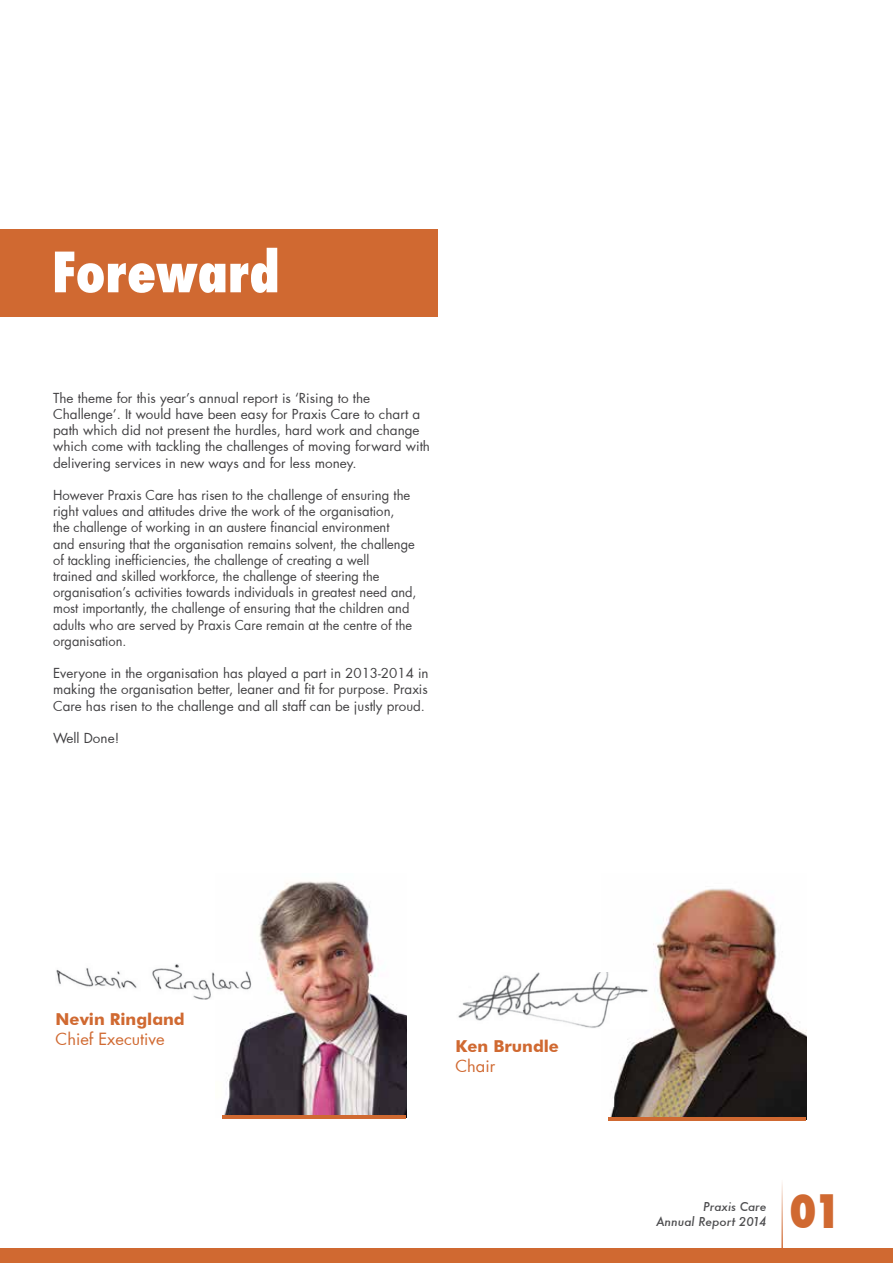
<style>
.page{position:relative;width:893px;height:1263px;background:#fff}
.page>*{position:absolute;margin:0;border:0;box-sizing:border-box;transform-origin:0 0}
.t1{font:800 condensed 54px "Futura";color:#fff}
.t2{font:800 condensed 45px "Futura";color:#d06931}
.t3{font:700 16.5px "Futura BT";color:#d06931}
.t4{font:16.5px "Futura";color:#d06931}
.t5{font:13.5px/16.2px "Futura";color:#414042}
.t6{font:italic 500 12px/14.4px "Futura";color:#4d4d4f;text-align:right}
</style>
<div class="page">
<img style="left:608px;top:888px;width:198px;height:231px">
<div style="left:0;top:230px;width:437px;height:87px;background:#d06931"></div>
<img style="left:458px;top:972px;width:190px;height:56px">
<div style="left:0;top:1248px;width:893px;height:15px;background:#d06931"></div>
<hr style="left:781px;top:1179px;width:2px;height:72px;background:#d06931">
<img style="left:224px;top:881px;width:182px;height:234px">
<hr style="left:222px;top:1115px;width:184px;height:4px;background:#d06931">
<hr style="left:609px;top:1117px;width:197px;height:4px;background:#d06931">
<img style="left:56px;top:963px;width:196px;height:37px">
<h1 class="t1" style="left:52px;top:235px;width:229px">Foreward</h1>
<p class="t5" style="left:53px;top:390px;width:378px">The theme for this year’s annual report is ‘Rising to the Challenge’. It would have been easy for Praxis Care to chart a path which did not present the hurdles, hard work and change which come with tackling the challenges of moving forward with delivering services in new ways and for less money.</p>
<p class="t5" style="left:53px;top:487px;width:365px">However Praxis Care has risen to the challenge of ensuring the right values and attitudes drive the work of the organisation,<br>the challenge of working in an austere financial environment<br>and ensuring that the organisation remains solvent, the challenge of tackling inefficiencies, the challenge of creating a well<br>trained and skilled workforce, the challenge of steering the organisation’s activities towards individuals in greatest need and, most importantly, the challenge of ensuring that the children and adults who are served by Praxis Care remain at the centre of the organisation.</p>
<p class="t5" style="left:53px;top:665px;width:377px;text-align:justify">Everyone in the organisation has played a part in 2013-2014 in making the organisation better, leaner and fit for purpose. Praxis Care has risen to the challenge and all staff can be justly proud.</p>
<p class="t5" style="left:53px;top:730px;width:68px">Well Done!</p>
<p class="t3" style="left:56px;top:1009px;width:131px">Nevin Ringland</p>
<p class="t4" style="left:56px;top:1027px;width:111px">Chief Executive</p>
<p class="t3" style="left:455px;top:1036px;width:105px">Ken Brundle</p>
<p class="t4" style="left:455px;top:1054px;width:41px">Chair</p>
<p class="t6" style="left:656px;top:1199px;width:112px">Praxis Care<br>Annual Report 2014</p>
<h2 class="t2" style="left:790px;top:1180px;width:53px">01</h2>
</div>
